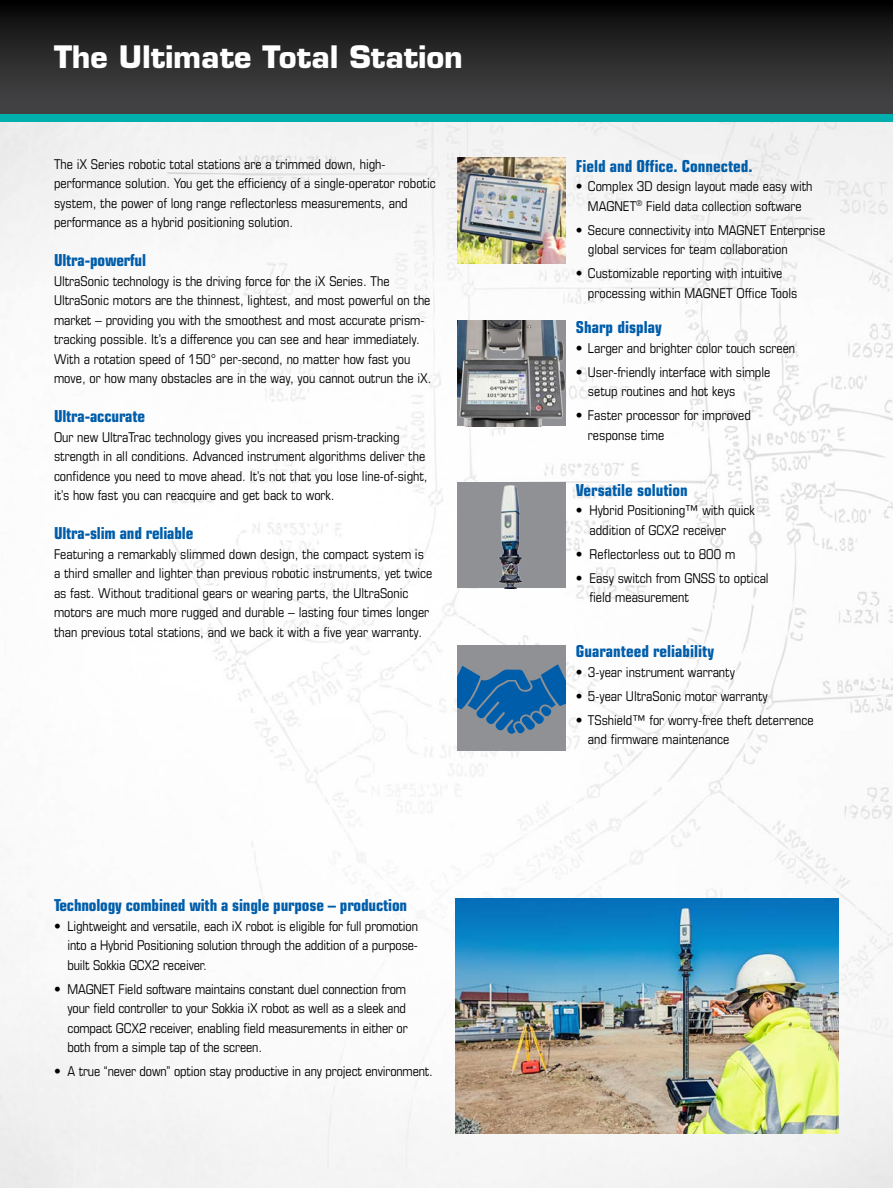
<style>
.page{position:relative;width:893px;height:1188px;background:#fff}
.page>*{position:absolute;margin:0;border:0;box-sizing:border-box;transform-origin:0 0}
.t1{font:700 30.15px "Eurostile LT Std";color:#fff}
.t2{font:700 condensed 16.5px "Eurostile LT Std";letter-spacing:-.01em;color:#005daa}
.t3{font:condensed 13.5px/19.5px "Eurostile LT Std";color:#000}
</style>
<div class="page">
<img style="left:0;top:122px;width:893px;height:1066px">
<div style="left:0;top:0;width:893px;height:119px;background:linear-gradient(to bottom,#070707,#4d4c4e)"></div>
<div style="left:0;top:114px;width:893px;height:8px;background:#00afad"></div>
<img style="left:457px;top:158px;width:109px;height:106px">
<img style="left:457px;top:320px;width:109px;height:106px">
<div style="left:457px;top:482px;width:109px;height:106px;background:#8f9194"></div>
<img style="left:498px;top:485px;width:25px;height:103px">
<div style="left:457px;top:645px;width:109px;height:106px;background:#8f9194"></div>
<svg style="left:457px;top:664px;width:109px;height:70px"></svg>
<img style="left:455px;top:899px;width:384px;height:235px">
<h1 class="t1" style="left:54px;top:38px;width:410px">The Ultimate Total Station</h1>
<p class="t3" style="left:54px;top:154px;width:383px">The iX Series robotic total stations are a trimmed down, high&shy;performance solution. You get the efficiency of a single-operator robotic system, the power of long range reflectorless measurements, and performance as a hybrid positioning solution.</p>
<p class="t2" style="left:54px;top:250px;width:94px">Ultra-powerful</p>
<p class="t3" style="left:54px;top:271px;width:379px">UltraSonic technology is the driving force for the iX Series. The UltraSonic motors are the thinnest, lightest, and most powerful on the market – providing you with the smoothest and most accurate prism&shy;tracking possible. It’s a difference you can see and hear immediately.<br>With a rotation speed of 150° per-second, no matter how fast you move, or how many obstacles are in the way, you cannot outrun the iX.</p>
<p class="t2" style="left:54px;top:406px;width:93px">Ultra-accurate</p>
<p class="t3" style="left:54px;top:427px;width:375px">Our new UltraTrac technology gives you increased prism-tracking strength in all conditions. Advanced instrument algorithms deliver the confidence you need to move ahead. It’s not that you lose line-of-sight, it’s how fast you can reacquire and get back to work.</p>
<p class="t2" style="left:54px;top:523px;width:141px">Ultra-slim and reliable</p>
<p class="t3" style="left:54px;top:544px;width:380px">Featuring a remarkably slimmed down design, the compact system is a third smaller and lighter than previous robotic instruments, yet twice as fast. Without traditional gears or wearing parts, the UltraSonic motors are much more rugged and durable – lasting four times longer than previous total stations, and we back it with a five year warranty.</p>
<p class="t2" style="left:54px;top:895px;width:355px">Technology combined with a single purpose – production</p>
<p class="t3" style="left:68px;top:916px;width:352px;text-align:justify;text-indent:-14px">• Lightweight and versatile, each iX robot is eligible for full promotion into a Hybrid Positioning solution through the addition of a purpose&shy;built Sokkia GCX2 receiver.</p>
<p class="t3" style="left:68px;top:979px;width:342px;text-indent:-14px">• MAGNET Field software maintains constant duel connection from your field controller to your Sokkia iX robot as well as a sleek and compact GCX2 receiver, enabling field measurements in either or both from a simple tap of the screen.</p>
<p class="t3" style="left:54px;top:1061px;width:381px">• A true “never down” option stay productive in any project environment.</p>
<p class="t2" style="left:576px;top:156px;width:178px">Field and Office. Connected.</p>
<p class="t3" style="left:576px;top:177px;width:238px;text-align:center">• Complex 3D design layout made easy with<br>MAGNET<sup>®</sup> Field data collection software</p>
<p class="t3" style="left:588px;top:220px;width:239px;text-indent:-12px">• Secure connectivity into MAGNET Enterprise global services for team collaboration</p>
<p class="t3" style="left:588px;top:264px;width:211px;text-indent:-12px">• Customizable reporting with intuitive processing within MAGNET Office Tools</p>
<p class="t2" style="left:576px;top:317px;width:87px">Sharp display</p>
<p class="t3" style="left:576px;top:338px;width:221px">• Larger and brighter color touch screen</p>
<p class="t3" style="left:588px;top:362px;width:184px;text-indent:-12px">• User-friendly interface with simple setup routines and hot keys</p>
<p class="t3" style="left:588px;top:405px;width:165px;text-indent:-12px">• Faster processor for improved response time</p>
<p class="t2" style="left:576px;top:480px;width:113px">Versatile solution</p>
<p class="t3" style="left:589px;top:501px;width:167px;text-indent:-14px">• Hybrid Positioning™ with quick addition of GCX2 receiver</p>
<p class="t3" style="left:576px;top:544px;width:161px">• Reflectorless out to 800 m</p>
<p class="t3" style="left:589px;top:568px;width:181px;text-indent:-14px">• Easy switch from GNSS to optical field measurement</p>
<p class="t2" style="left:576px;top:641px;width:140px">Guaranteed reliability</p>
<p class="t3" style="left:576px;top:662px;width:161px">• 3-year instrument warranty</p>
<p class="t3" style="left:576px;top:686px;width:193px">• 5-year UltraSonic motor warranty</p>
<p class="t3" style="left:588px;top:710px;width:227px;text-indent:-12px">• TSshield™ for worry-free theft deterrence and firmware maintenance</p>
</div>
